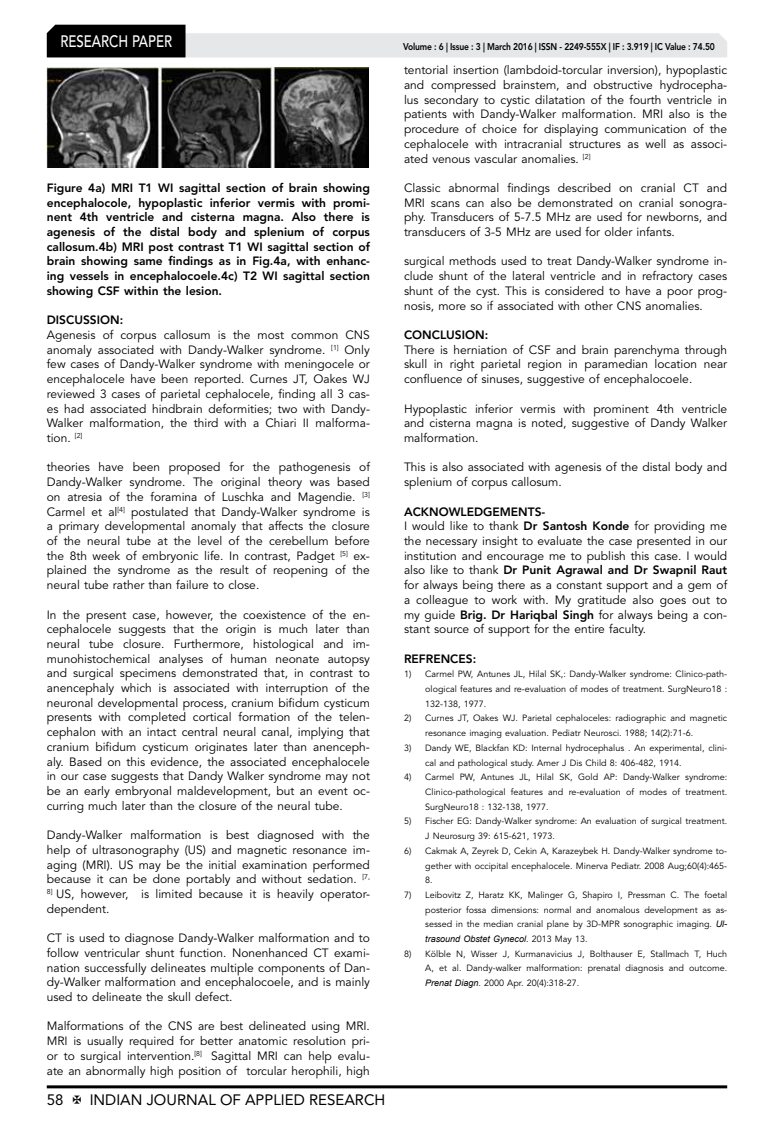
<style>
.page{position:relative;width:774px;height:1136px;background:#fff}
.page>*{position:absolute;margin:0;border:0;box-sizing:border-box;transform-origin:0 0}
.t1{font:500 16.5px "Avenir LT Std";color:#fff;scale:.8 1}
.t2{font:15px "Avenir LT Std";color:#000}
.t3{font:12px/14.7px "Avenir LT Std";color:#000;text-align:justify}
.t4{font:800 12px/14.7px "Avenir LT Std";color:#000;text-align:justify}
.t5{font:800 9.75px "Avenir LT Std";letter-spacing:-.02em;color:#000;scale:.87 1}
.t6{font:9px/14.7px "Avenir LT Std";color:#000;text-align:justify}
.t7{font:italic 9px "Arial";color:#000}
.s1{font-weight:800}
.s2{font-family:"Arial";font-style:italic}
.s3{font-family:"Avenir LT Std";font-style:normal}
</style>
<div class="page">
<hr style="left:47px;top:1085px;width:680px;height:3px;background:#000">
<svg style="left:47px;top:25px;width:680px;height:32px"></svg>
<img style="left:47px;top:67px;width:322px;height:100px">
<h1 class="t1" style="left:60px;top:32px;width:139px">RESEARCH PAPER</h1>
<p class="t4" style="left:47px;top:180px;width:325px">Figure 4a) MRI T1 WI sagittal section of brain showing encephalocole, hypoplastic inferior vermis with promi&shy;nent 4th ventricle and cisterna magna. Also there is agenesis of the distal body and splenium of corpus callosum.4b) MRI post contrast T1 WI sagittal section of brain showing same findings as in Fig.4a, with enhanc&shy;ing vessels in encephalocoele.4c) T2 WI sagittal section showing CSF within the lesion.</p>
<p class="t4" style="left:47px;top:313px;width:78px">DISCUSSION:</p>
<p class="t3" style="left:47px;top:328px;width:325px">Agenesis of corpus callosum is the most common CNS anomaly associated with Dandy-Walker syndrome. <sup>[1]</sup> Only few cases of Dandy-Walker syndrome with meningocele or encephalocele have been reported. Curnes JT, Oakes WJ reviewed 3 cases of parietal cephalocele, finding all 3 cas&shy;es had associated hindbrain deformities; two with Dandy-Walker malformation, the third with a Chiari II malforma&shy;tion. <sup>[2]</sup></p>
<p class="t3" style="left:47px;top:460px;width:325px">theories have been proposed for the pathogenesis of Dandy-Walker syndrome. The original theory was based on atresia of the foramina of Luschka and Magendie. <sup>[3] </sup>Carmel et al<sup>[4]</sup> postulated that Dandy-Walker syndrome is a primary developmental anomaly that affects the closure of the neural tube at the level of the cerebellum before the 8th week of embryonic life. In contrast, Padget <sup>[5]</sup> ex&shy;plained the syndrome as the result of reopening of the neural tube rather than failure to close.</p>
<p class="t3" style="left:47px;top:607px;width:325px">In the present case, however, the coexistence of the en&shy;cephalocele suggests that the origin is much later than neural tube closure. Furthermore, histological and im&shy;munohistochemical analyses of human neonate autopsy and surgical specimens demonstrated that, in contrast to anencephaly which is associated with interruption of the neuronal developmental process, cranium bifidum cysticum presents with completed cortical formation of the telen&shy;cephalon with an intact central neural canal, implying that cranium bifidum cysticum originates later than anenceph&shy;aly. Based on this evidence, the associated encephalocele in our case suggests that Dandy Walker syndrome may not be an early embryonal maldevelopment, but an event oc&shy;curring much later than the closure of the neural tube.</p>
<p class="t3" style="left:47px;top:827px;width:325px">Dandy-Walker malformation is best diagnosed with the help of ultrasonography (US) and magnetic resonance im&shy;aging (MRI). US may be the initial examination performed because it can be done portably and without sedation. <sup>[7, 8]</sup> US, however, is limited because it is heavily operator&shy;dependent.</p>
<p class="t3" style="left:47px;top:930px;width:325px">CT is used to diagnose Dandy-Walker malformation and to follow ventricular shunt function. Nonenhanced CT exami&shy;nation successfully delineates multiple components of Dan&shy;dy-Walker malformation and encephalocoele, and is mainly used to delineate the skull defect.</p>
<p class="t3" style="left:47px;top:1019px;width:325px">Malformations of the CNS are best delineated using MRI.<br>MRI is usually required for better anatomic resolution pri&shy;or to surgical intervention.<sup>[8]</sup> Sagittal MRI can help evalu&shy;ate an abnormally high position of torcular herophili, high</p>
<p class="t2" style="left:47px;top:1090px;width:18px">58</p>
<p class="t2" style="left:90px;top:1090px;width:297px">INDIAN JOURNAL OF APPLIED RESEARCH</p>
<p class="t5" style="left:403px;top:41px;width:360px">Volume : 6 | Issue : 3 | March 2016 | ISSN - 2249-555X | IF : 3.919 | IC Value : 74.50</p>
<p class="t3" style="left:404px;top:63px;width:325px">tentorial insertion (lambdoid-torcular inversion), hypoplastic and compressed brainstem, and obstructive hydrocepha&shy;lus secondary to cystic dilatation of the fourth ventricle in patients with Dandy-Walker malformation. MRI also is the procedure of choice for displaying communication of the cephalocele with intracranial structures as well as associ&shy;ated venous vascular anomalies. <sup>[2]</sup></p>
<p class="t3" style="left:404px;top:181px;width:325px">Classic abnormal findings described on cranial CT and MRI scans can also be demonstrated on cranial sonogra&shy;phy. Transducers of 5-7.5 MHz are used for newborns, and transducers of 3-5 MHz are used for older infants.</p>
<p class="t3" style="left:404px;top:254px;width:325px">surgical methods used to treat Dandy-Walker syndrome in&shy;clude shunt of the lateral ventricle and in refractory cases shunt of the cyst. This is considered to have a poor prog&shy;nosis, more so if associated with other CNS anomalies.</p>
<p class="t4" style="left:404px;top:327px;width:86px">CONCLUSION:</p>
<p class="t3" style="left:404px;top:342px;width:325px">There is herniation of CSF and brain parenchyma through skull in right parietal region in paramedian location near confluence of sinuses, suggestive of encephalocoele.</p>
<p class="t3" style="left:404px;top:401px;width:325px">Hypoplastic inferior vermis with prominent 4th ventricle and cisterna magna is noted, suggestive of Dandy Walker malformation.</p>
<p class="t3" style="left:404px;top:460px;width:325px">This is also associated with agenesis of the distal body and splenium of corpus callosum.</p>
<p class="t3" style="left:404px;top:504px;width:325px;text-align:left"><span class="s1">ACKNOWLEDGEMENTS-<br></span>I would like to thank <span class="s1">Dr Santosh Konde</span> for providing me the necessary insight to evaluate the case presented in our institution and encourage me to publish this case. I would also like to thank <span class="s1">Dr Punit Agrawal and Dr Swapnil Raut </span>for always being there as a constant support and a gem of a colleague to work with. My gratitude also goes out to my guide <span class="s1">Brig. Dr Hariqbal Singh</span> for always being a con&shy;stant source of support for the entire faculty.</p>
<p class="t4" style="left:404px;top:651px;width:74px">REFRENCES:</p>
<p class="t6" style="left:425px;top:667px;width:303px;text-indent:-21px">1) Carmel PW, Antunes JL, Hilal SK,: Dandy-Walker syndrome: Clinico-path&shy;ological features and re-evaluation of modes of treatment. SurgNeuro18 :<br>132-138, 1977.</p>
<p class="t6" style="left:425px;top:711px;width:303px;text-indent:-21px">2) Curnes JT, Oakes WJ. Parietal cephaloceles: radiographic and magnetic resonance imaging evaluation. Pediatr Neurosci. 1988; 14(2):71-6.</p>
<p class="t6" style="left:425px;top:740px;width:303px;text-indent:-21px">3) Dandy WE, Blackfan KD: Internal hydrocephalus . An experimental, clini&shy;cal and pathological study. Amer J Dis Child 8: 406-482, 1914.</p>
<p class="t6" style="left:425px;top:770px;width:303px;text-indent:-21px">4) Carmel PW, Antunes JL, Hilal SK, Gold AP: Dandy-Walker syndrome:<br>Clinico-pathological features and re-evaluation of modes of treatment.<br>SurgNeuro18 : 132-138, 1977.</p>
<p class="t6" style="left:425px;top:814px;width:303px;text-indent:-21px">5) Fischer EG: Dandy-Walker syndrome: An evaluation of surgical treatment.<br>J Neurosurg 39: 615-621, 1973.</p>
<p class="t6" style="left:425px;top:843px;width:303px;text-indent:-21px">6) Cakmak A, Zeyrek D, Cekin A, Karazeybek H. Dandy-Walker syndrome to&shy;gether with occipital encephalocele. Minerva Pediatr. 2008 Aug;60(4):465- 8.</p>
<p class="t6" style="left:425px;top:887px;width:303px;text-indent:-21px">7) Leibovitz Z, Haratz KK, Malinger G, Shapiro I, Pressman C. The foetal posterior fossa dimensions: normal and anomalous development as as&shy;sessed in the median cranial plane by 3D-MPR sonographic imaging. <span class="s2">Ul-</span></p>
<p class="t7" style="left:425px;top:932px;width:164px">trasound Obstet Gynecol<span class="s3">. 2013 May 13.</span></p>
<p class="t6" style="left:425px;top:946px;width:303px;text-indent:-21px">8) Kölble N, Wisser J, Kurmanavicius J, Bolthauser E, Stallmach T, Huch A, et al. Dandy-walker malformation: prenatal diagnosis and outcome.<br><span class="s2">Prenat Diagn</span>. 2000 Apr. 20(4):318-27.</p>
</div>
